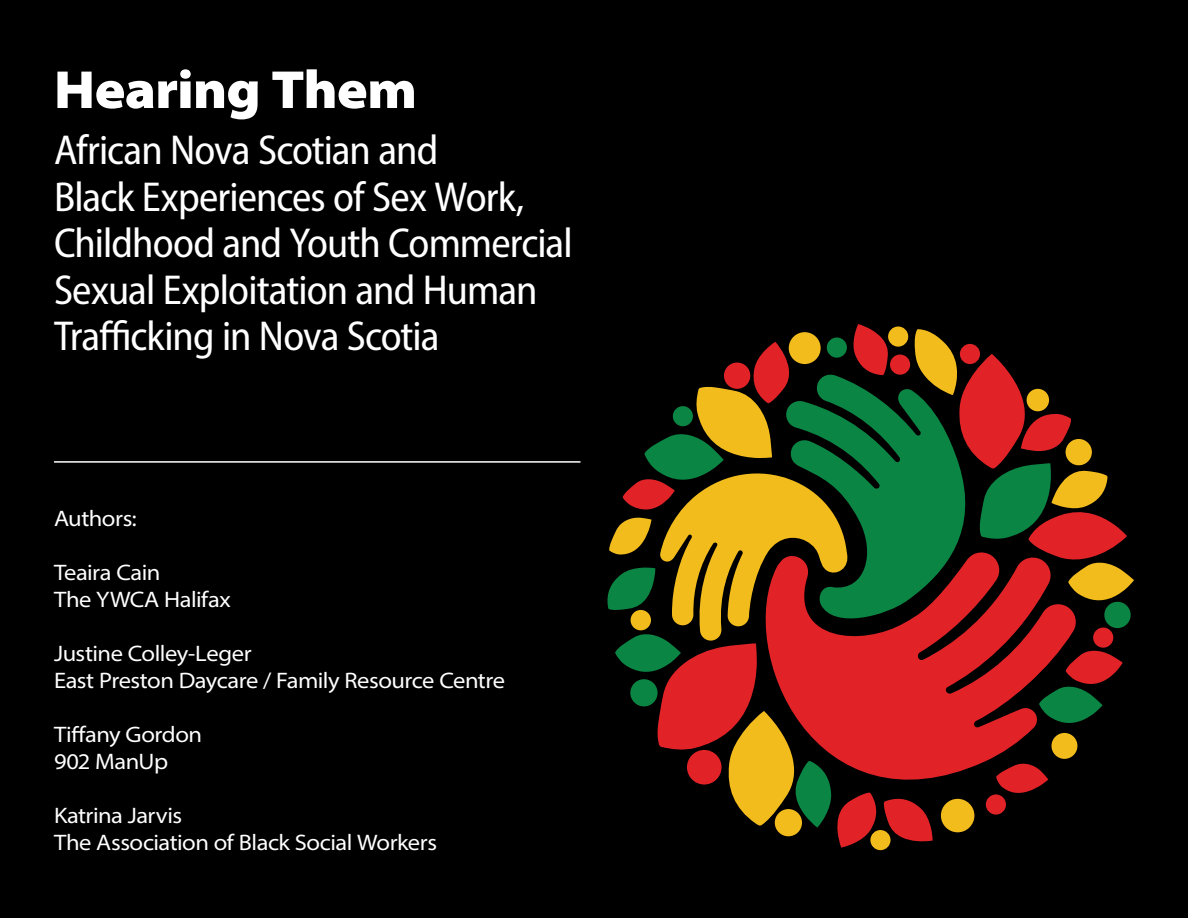
<style>
.page{position:relative;width:1188px;height:918px;background:#000}
.page>*{position:absolute;margin:0;border:0;box-sizing:border-box;transform-origin:0 0}
.t1{font:900 semi-expanded 54px "Myriad Pro";letter-spacing:-.02em;color:#fff}
.t2{font:semi-condensed 42px/46.5px "Myriad Pro";letter-spacing:-.025em;color:#fff}
.t3{font:semi-expanded 22.5px/27px "Myriad Pro";letter-spacing:-.02em;color:#fff}
</style>
<div class="page">
<hr style="left:54px;top:461px;width:526px;height:2px;background:#fff">
<svg style="left:870px;top:830px;width:21px;height:20px"></svg>
<svg style="left:608px;top:324px;width:526px;height:524px"></svg>
<div style="left:630px;top:679px;width:28px;height:27px;background:#0b8544;border-radius:50%"></div>
<div style="left:1104px;top:602px;width:27px;height:26px;background:#0b8544;border-radius:50%"></div>
<div style="left:827px;top:338px;width:20px;height:20px;background:#0b8544;border-radius:50%"></div>
<div style="left:673px;top:406px;width:20px;height:20px;background:#0b8544;border-radius:50%"></div>
<h1 class="t1" style="left:54px;top:53px;width:365px">Hearing Them</h1>
<h2 class="t2" style="left:54px;top:126px;width:520px">African Nova Scotian and<br>Black Experiences of Sex Work,<br>Childhood and Youth Commercial<br>Sexual Exploitation and Human<br>Trafficking in Nova Scotia</h2>
<p class="t3" style="left:54px;top:504px;width:84px">Authors:</p>
<p class="t3" style="left:54px;top:558px;width:179px">Teaira Cain<br>The YWCA Halifax</p>
<p class="t3" style="left:54px;top:639px;width:453px">Justine Colley-Leger<br>East Preston Daycare / Family Resource Centre</p>
<p class="t3" style="left:54px;top:720px;width:150px">Tiffany Gordon<br>902 ManUp</p>
<p class="t3" style="left:54px;top:801px;width:385px">Katrina Jarvis<br>The Association of Black Social Workers</p>
</div>
